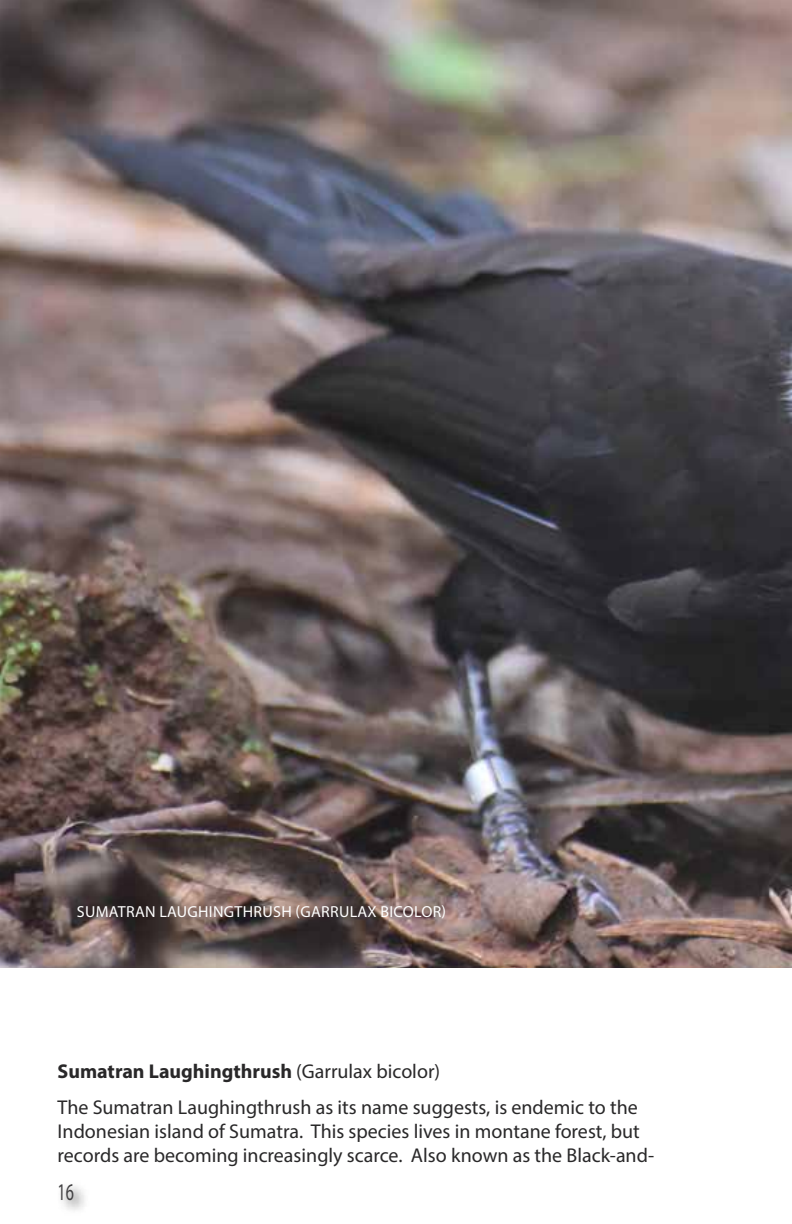
<style>
.page{position:relative;width:792px;height:1224px;background:#fff}
.page>*{position:absolute;margin:0;border:0;box-sizing:border-box;transform-origin:0 0}
.t1{font:24px "Myriad Pro";color:#414042;scale:.67 1}
.t2{font:20px/36px "Myriad Pro";color:#292829}
.t3{font:16px "Myriad Pro";letter-spacing:.02em;color:#fff}
.s1{font-weight:700}
</style>
<div class="page">
<img style="left:0;top:0;width:792px;height:968px">
<p class="t3" style="left:77px;top:902px;width:371px">SUMATRAN LAUGHINGTHRUSH (GARRULAX BICOLOR)</p>
<p class="t2" style="left:58px;top:1053px;width:582px"><span class="s1">Sumatran Laughingthrush</span> (Garrulax bicolor)<br>The Sumatran Laughingthrush as its name suggests, is endemic to the</p>
<p class="t2" style="left:58px;top:1119px;width:598px;line-height:24px">Indonesian island of Sumatra. This species lives in montane forest, but records are becoming increasingly scarce. Also known as the Black-and-</p>
<p class="t1" style="left:58px;top:1177px;width:26px">16</p>
</div>
